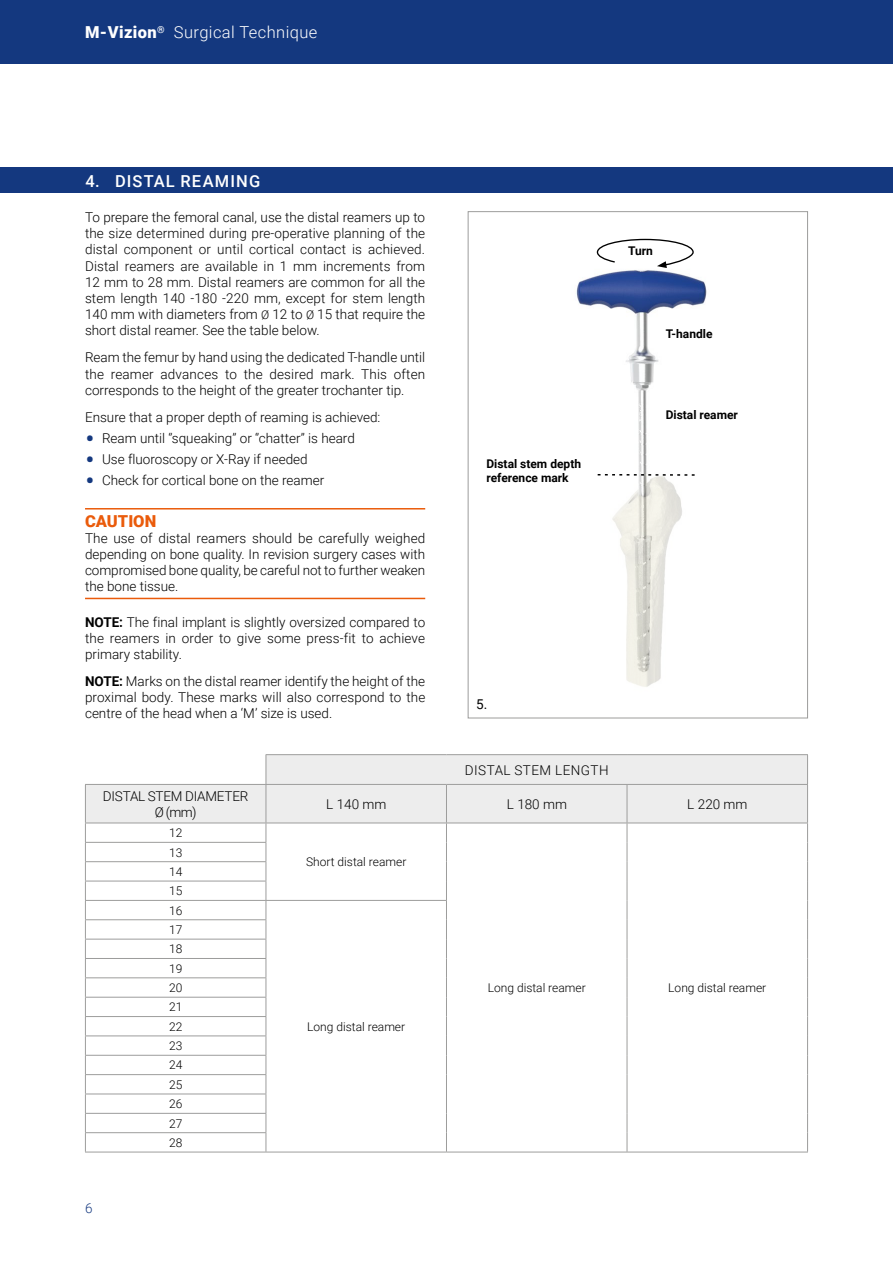
<style>
.page{position:relative;width:893px;height:1263px;background:#fff}
.page>*{position:absolute;margin:0;border:0;box-sizing:border-box;transform-origin:0 0}
.t1{font:300 16.5px "Roboto";letter-spacing:.025em;color:#fff}
.t2{font:500 16.5px "Roboto";letter-spacing:.07em;color:#fff}
.t3{font:900 16.5px "Roboto";color:#ea5b0b}
.t4{font:300 13.5px/16.2px "Roboto";color:#000;text-align:justify}
.t5{font:300 13.5px "Roboto";letter-spacing:.035em;color:#000}
.t6{font:13.5px "Roboto";color:#000}
.t7{font:300 13.5px "Roboto";color:#14387f}
.t8{font:300 12px/19.4px "Roboto";color:#000;text-align:justify}
.t9{font:700 12px/14.4px "Roboto";color:#000}
.s1{font-weight:900}
.s2{font-size:12px}
.s3{font-size:30px;color:#14387f}
.s4{font-weight:700}
</style>
<div class="page">
<div style="left:0;top:0;width:893px;height:64px;background:#14387f"></div>
<div style="left:0;top:168px;width:893px;height:25px;background:#14387f"></div>
<hr style="left:85px;top:508px;width:340px;height:1px;background:#ea5b0b">
<hr style="left:85px;top:598px;width:340px;height:1px;background:#ea5b0b">
<img style="left:576px;top:270px;width:131px;height:417px">
<svg style="left:596px;top:238px;width:98px;height:30px"></svg>
<svg style="left:598px;top:474px;width:97px;height:2px"></svg>
<svg style="left:86px;top:755px;width:721px;height:68px;background:#eee"></svg>
<hr style="left:266px;top:754px;width:180px;height:1px;background:#9d9d9c">
<svg style="left:266px;top:755px;width:1px;height:29px"></svg>
<hr style="left:446px;top:754px;width:181px;height:1px;background:#9d9d9c">
<hr style="left:627px;top:754px;width:181px;height:1px;background:#9d9d9c">
<svg style="left:807px;top:755px;width:1px;height:29px"></svg>
<hr style="left:85px;top:784px;width:181px;height:1px;background:#9d9d9c">
<hr style="left:85px;top:785px;width:1px;height:38px;background:#9d9d9c">
<hr style="left:266px;top:784px;width:180px;height:1px;background:#9d9d9c">
<hr style="left:266px;top:785px;width:1px;height:38px;background:#9d9d9c">
<hr style="left:446px;top:784px;width:181px;height:1px;background:#9d9d9c">
<hr style="left:446px;top:785px;width:1px;height:38px;background:#9d9d9c">
<hr style="left:627px;top:784px;width:181px;height:1px;background:#9d9d9c">
<hr style="left:627px;top:785px;width:1px;height:38px;background:#9d9d9c">
<hr style="left:807px;top:785px;width:1px;height:38px;background:#9d9d9c">
<hr style="left:85px;top:823px;width:181px;height:1px;background:#9d9d9c">
<hr style="left:266px;top:823px;width:180px;height:1px;background:#9d9d9c">
<hr style="left:446px;top:823px;width:181px;height:1px;background:#9d9d9c">
<hr style="left:627px;top:823px;width:181px;height:1px;background:#9d9d9c">
<hr style="left:85px;top:842px;width:181px;height:1px;background:#9d9d9c">
<hr style="left:85px;top:861px;width:181px;height:1px;background:#9d9d9c">
<hr style="left:85px;top:881px;width:181px;height:1px;background:#9d9d9c">
<hr style="left:85px;top:900px;width:181px;height:1px;background:#9d9d9c">
<hr style="left:266px;top:900px;width:181px;height:1px;background:#9d9d9c">
<hr style="left:85px;top:919px;width:181px;height:1px;background:#9d9d9c">
<hr style="left:85px;top:939px;width:181px;height:1px;background:#9d9d9c">
<hr style="left:85px;top:958px;width:181px;height:1px;background:#9d9d9c">
<hr style="left:85px;top:977px;width:181px;height:1px;background:#9d9d9c">
<hr style="left:85px;top:997px;width:181px;height:1px;background:#9d9d9c">
<hr style="left:85px;top:1016px;width:181px;height:1px;background:#9d9d9c">
<hr style="left:85px;top:1035px;width:181px;height:1px;background:#9d9d9c">
<hr style="left:85px;top:1055px;width:181px;height:1px;background:#9d9d9c">
<hr style="left:85px;top:1074px;width:181px;height:1px;background:#9d9d9c">
<hr style="left:85px;top:1093px;width:181px;height:1px;background:#9d9d9c">
<hr style="left:85px;top:1113px;width:181px;height:1px;background:#9d9d9c">
<hr style="left:85px;top:1132px;width:181px;height:1px;background:#9d9d9c">
<svg style="left:85px;top:823px;width:1px;height:329px"></svg>
<svg style="left:266px;top:823px;width:1px;height:329px"></svg>
<svg style="left:446px;top:823px;width:1px;height:329px"></svg>
<svg style="left:627px;top:823px;width:1px;height:329px"></svg>
<svg style="left:807px;top:823px;width:1px;height:329px"></svg>
<hr style="left:85px;top:1152px;width:181px;height:1px;background:#9d9d9c">
<hr style="left:266px;top:1152px;width:180px;height:1px;background:#9d9d9c">
<hr style="left:446px;top:1152px;width:181px;height:1px;background:#9d9d9c">
<hr style="left:627px;top:1152px;width:181px;height:1px;background:#9d9d9c">
<p class="t1" style="left:85px;top:21px;width:234px"><span class="s1">M-Vizion</span><sup>®</sup> Surgical Technique</p>
<p class="t2" style="left:85px;top:169px;width:176px">4. DISTAL REAMING</p>
<p class="t4" style="left:85px;top:209px;width:342px">To prepare the femoral canal, use the distal reamers up to the size determined during pre-operative planning of the distal component or until cortical contact is achieved.<br>Distal reamers are available in 1 mm increments from 12 mm to 28 mm. Distal reamers are common for all the stem length 140 -180 -220 mm, except for stem length 140 mm with diameters from <span class="s2">Ø</span> 12 to <span class="s2">Ø</span> 15 that require the short distal reamer. See the table below.</p>
<p class="t4" style="left:85px;top:349px;width:342px">Ream the femur by hand using the dedicated T-handle until the reamer advances to the desired mark. This often corresponds to the height of the greater trochanter tip.</p>
<p class="t4" style="left:85px;top:408px;width:297px">Ensure that a proper depth of reaming is achieved:</p>
<p class="t4" style="left:85px;top:429px;width:271px"><span class="s3">•</span> Ream until ‘’squeaking’’ or ‘’chatter’’ is heard</p>
<p class="t4" style="left:85px;top:451px;width:224px"><span class="s3">•</span> Use fluoroscopy or X-Ray if needed</p>
<p class="t4" style="left:85px;top:472px;width:241px"><span class="s3">•</span> Check for cortical bone on the reamer</p>
<p class="t3" style="left:85px;top:509px;width:73px">CAUTION</p>
<p class="t4" style="left:85px;top:529px;width:342px">The use of distal reamers should be carefully weighed depending on bone quality. In revision surgery cases with compromised bone quality, be careful not to further weaken the bone tissue.</p>
<p class="t4" style="left:85px;top:613px;width:342px"><span class="s4">NOTE:</span> The final implant is slightly oversized compared to the reamers in order to give some press-fit to achieve primary stability.</p>
<p class="t4" style="left:85px;top:672px;width:342px"><span class="s4">NOTE:</span> Marks on the distal reamer identify the height of the proximal body. These marks will also correspond to the centre of the head when a ‘M’ size is used.</p>
<p class="t9" style="left:486px;top:456px;width:96px">Distal stem depth reference mark</p>
<p class="t9" style="left:628px;top:243px;width:26px">Turn</p>
<p class="t9" style="left:666px;top:326px;width:48px">T-handle</p>
<p class="t9" style="left:666px;top:407px;width:74px">Distal reamer</p>
<p class="t6" style="left:476px;top:695px;width:13px">5.</p>
<p class="t5" style="left:465px;top:760px;width:145px">DISTAL STEM LENGTH</p>
<p class="t4" style="left:103px;top:787px;width:147px;text-align:center">DISTAL STEM DIAMETER<br>Ø (mm)</p>
<p class="t4" style="left:326px;top:795px;width:62px">L 140 mm</p>
<p class="t4" style="left:507px;top:795px;width:62px">L 180 mm</p>
<p class="t4" style="left:687px;top:795px;width:62px">L 220 mm</p>
<p class="t8" style="left:169px;top:823px;width:15px">12</p>
<p class="t8" style="left:306px;top:852px;width:102px">Short distal reamer</p>
<p class="t8" style="left:169px;top:842px;width:15px">13<br>14<br>15<br>16</p>
<p class="t7" style="left:85px;top:1198px;width:9px">6</p>
<p class="t8" style="left:169px;top:919px;width:15px">17<br>18<br>19<br>20<br>21<br>22<br>23<br>24<br>25<br>26<br>27<br>28</p>
<p class="t8" style="left:307px;top:1016px;width:99px">Long distal reamer</p>
<p class="t8" style="left:488px;top:978px;width:99px">Long distal reamer</p>
<p class="t8" style="left:668px;top:978px;width:99px">Long distal reamer</p>
</div>
